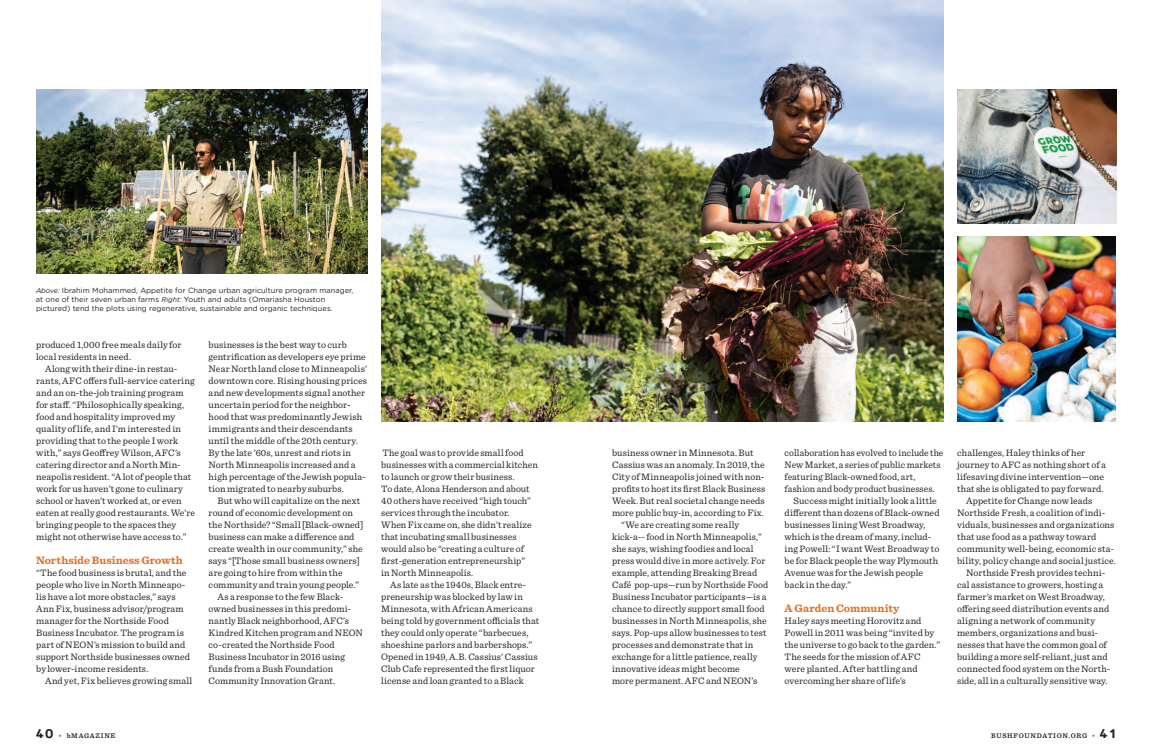
<style>
.page{position:relative;width:1152px;height:756px;background:#fff}
.page>*{position:absolute;margin:0;border:0;box-sizing:border-box;transform-origin:0 0}
.t1{font:700 11.2px "Sentinel";letter-spacing:.005em;color:#e17226}
.t2{font:9.8px/12px "Sentinel";letter-spacing:.005em;color:#231f20}
.t3{font:7.5px/9px "Gotham Rounded";color:#231f20}
.t4{font:600 7px "Sentinel";letter-spacing:.1em;color:#231f20}
.s1{font-style:italic;font-size:7px}
.s2{font-family:"Anomoly";font-weight:700;font-size:13px}
.s3{color:#319d69}
</style>
<div class="page">
<img style="left:957px;top:90px;width:159px;height:134px">
<img style="left:381px;top:0;width:563px;height:422px">
<img style="left:957px;top:236px;width:159px;height:186px">
<img style="left:36px;top:90px;width:331px;height:184px">
<p class="t3" style="left:36px;top:286px;width:319px"><span class="s1">Above:</span> Ibrahim Mohammed, Appetite for Change urban agriculture program manager, at one of their seven urban farms <span class="s1">Right:</span> Youth and adults (Omariasha Houston pictured) tend the plots using regenerative, sustainable and organic techniques.</p>
<p class="t2" style="left:36px;top:338px;width:147px">produced 1,000 free meals daily for local residents in need.</p>
<p class="t2" style="left:36px;top:362px;width:160px;text-indent:9px">Along with their dine-in restau&shy;rants, AFC offers full-service catering and an on-the-job training program for staff. “Philosophically speaking, food and hospitality improved my quality of life, and I’m interested in providing that to the people I work with,” says Geoffrey Wilson, AFC’s catering director and a North Min&shy;neapolis resident. “A lot of people that work for us haven’t gone to culinary school or haven’t worked at, or even eaten at really good restaurants. We’re bringing people to the spaces they might not otherwise have access to.”</p>
<p class="t1" style="left:36px;top:551px;width:148px">Northside Business Growth</p>
<p class="t2" style="left:36px;top:566px;width:155px">“The food business is brutal, and the people who live in North Minneapo&shy;lis have a lot more obstacles,” says Ann Fix, business advisor/program manager for the Northside Food Business Incubator. The program is part of NEON’s mission to build and support Northside businesses owned by lower-income residents.</p>
<p class="t2" style="left:45px;top:674px;width:149px">And yet, Fix believes growing small</p>
<p class="t2" style="left:209px;top:338px;width:160px">businesses is the best way to curb gentrification as developers eye prime Near North land close to Minneapolis’ downtown core. Rising housing prices and new developments signal another uncertain period for the neighbor&shy;hood that was predominantly Jewish immigrants and their descendants until the middle of the 20th century.<br>By the late ’60s, unrest and riots in North Minneapolis increased and a high percentage of the Jewish popula&shy;tion migrated to nearby suburbs.</p>
<p class="t2" style="left:209px;top:494px;width:156px;text-indent:9px">But who will capitalize on the next round of economic development on the Northside? “Small [Black-owned] business can make a difference and create wealth in our community,” she says “[Those small business owners] are going to hire from within the community and train young people.”</p>
<p class="t2" style="left:209px;top:590px;width:156px;text-indent:9px">As a response to the few Black&shy;owned businesses in this predomi&shy;nantly Black neighborhood, AFC’s<br>Kindred Kitchen program and NEON co-created the Northside Food<br>Business Incubator in 2016 using funds from a Bush Foundation<br>Community Innovation Grant.</p>
<p class="t2" style="left:381px;top:446px;width:158px">The goal was to provide small food businesses with a commercial kitchen to launch or grow their business.<br>To date, Alona Henderson and about 40 others have received “high touch” services through the incubator.<br>When Fix came on, she didn’t realize that incubating small businesses would also be “creating a culture of first-generation entrepreneurship”<br>in North Minneapolis.</p>
<p class="t2" style="left:381px;top:578px;width:160px;text-indent:9px">As late as the 1940s, Black entre&shy;preneurship was blocked by law in Minnesota, with African Americans being told by government officials that they could only operate “barbecues, shoeshine parlors and barbershops.” Opened in 1949, A.B. Cassius’ Cassius Club Cafe represented the first liquor license and loan granted to a Black</p>
<p class="t2" style="left:612px;top:446px;width:155px">business owner in Minnesota. But Cassius was an anomaly. In 2019, the City of Minneapolis joined with non&shy;profits to host its first Black Business Week. But real societal change needs more public buy-in, according to Fix.</p>
<p class="t2" style="left:612px;top:518px;width:158px;text-indent:9px">“We are creating some really kick-a-- food in North Minneapolis,” she says, wishing foodies and local press would dive in more actively. For example, attending Breaking Bread Café pop-ups—run by Northside Food Business Incubator participants—is a chance to directly support small food businesses in North Minneapolis, she says. Pop-ups allow businesses to test processes and demonstrate that in exchange for a little patience, really innovative ideas might become<br>more permanent. AFC and NEON’s</p>
<p class="t2" style="left:785px;top:446px;width:160px">collaboration has evolved to include the New Market, a series of public markets featuring Black-owned food, art, fashion and body product businesses.</p>
<p class="t2" style="left:785px;top:494px;width:156px;text-indent:9px">Success might initially look a little different than dozens of Black-owned businesses lining West Broadway, which is the dream of many, includ&shy;ing Powell: “I want West Broadway to be for Black people the way Plymouth<br>Avenue was for the Jewish people back in the day.”</p>
<p class="t1" style="left:785px;top:599px;width:116px">A Garden Community</p>
<p class="t2" style="left:785px;top:614px;width:157px">Haley says meeting Horovitz and Powell in 2011 was being “invited by the universe to go back to the garden.” The seeds for the mission of AFC were planted. After battling and overcoming her share of life’s</p>
<p class="t2" style="left:957px;top:446px;width:150px">challenges, Haley thinks of her journey to AFC as nothing short of a lifesaving divine intervention—one that she is obligated to pay forward.</p>
<p class="t2" style="left:957px;top:494px;width:160px;text-indent:9px">Appetite for Change now leads Northside Fresh, a coalition of indi&shy;viduals, businesses and organizations that use food as a pathway toward community well-being, economic sta&shy;bility, policy change and social justice.</p>
<p class="t2" style="left:957px;top:566px;width:155px;text-indent:9px">Northside Fresh provides techni&shy;cal assistance to growers, hosting a farmer’s market on West Broadway, offering seed distribution events and aligning a network of community members, organizations and busi&shy;nesses that have the common goal of building a more self-reliant, just and connected food system on the North&shy;side, all in a culturally sensitive way.</p>
<p class="t4" style="left:36px;top:730px;width:81px"><span class="s2">40</span> <span class="s3">•</span> bMAGAZINE</p>
<p class="t4" style="left:991px;top:730px;width:126px">BUSHFOUNDATION.ORG <span class="s3">•</span> <span class="s2">41</span></p>
</div>
